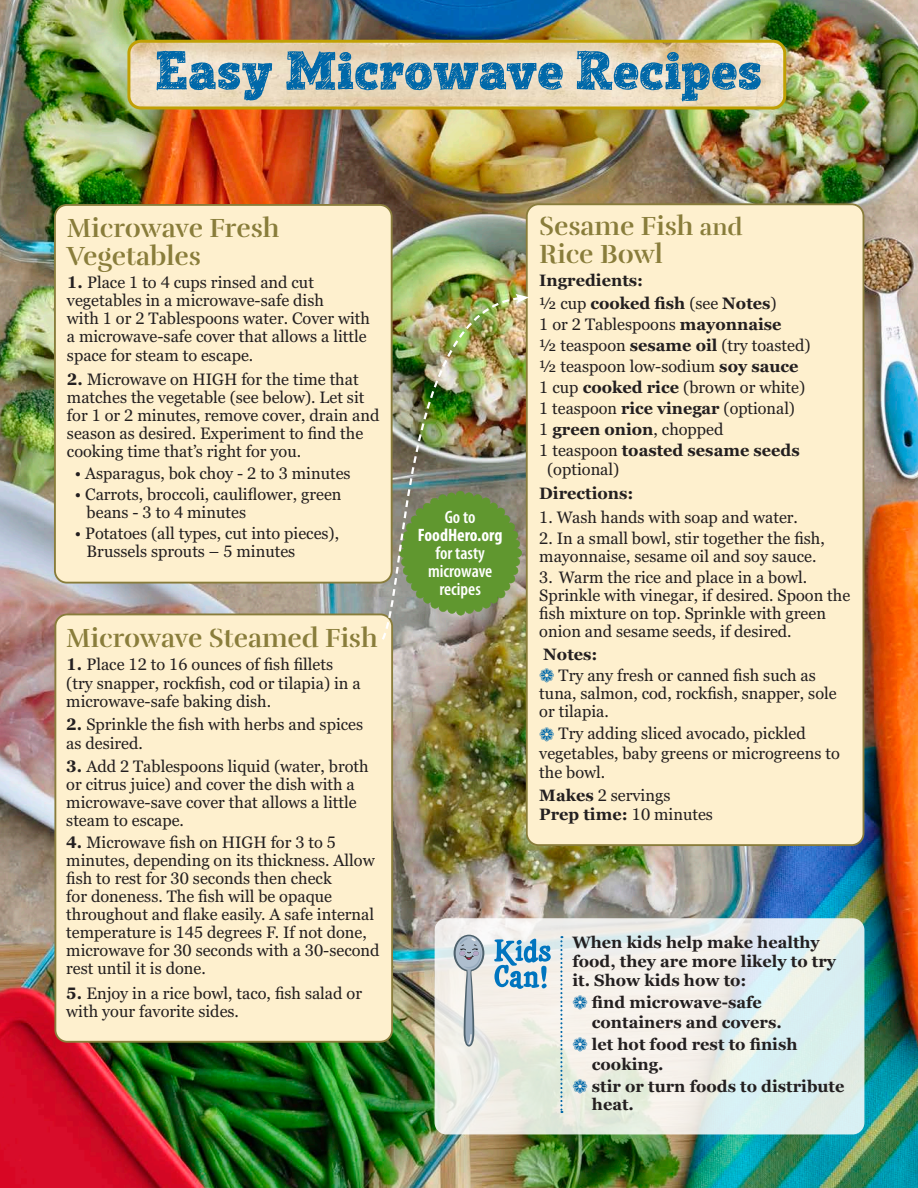
<style>
.page{position:relative;width:918px;height:1188px;background:#fff}
.page>*{position:absolute;margin:0;border:0;box-sizing:border-box;transform-origin:0 0}
.t1{font:52.5px "Posterizer KG Sketch";color:#0068a9}
.t2{font:27px "Rufina Stencil Bold";color:#897d3b}
.t3{font:600 condensed 18px "Myriad Pro";color:#fff}
.t4{font:700 condensed 18px "Myriad Pro";color:#fff}
.t5{font:16.5px/18px "Georgia Pro";color:#231f20}
.t6{font:700 16.5px/18.8px "Georgia";color:#231f20}
.t7{font:700 16.5px "Georgia Pro";color:#231f20}
.s1{font-weight:700}
.s2{font-size:24px}
.s3{font-weight:400}
.s4{font-family:"Georgia";font-weight:700}
.s5{font-family:"Georgia Pro";font-weight:400}
</style>
<div class="page">
<img style="left:0;top:0;width:918px;height:1188px">
<img style="left:129px;top:41px;width:656px;height:67px">
<div style="left:127px;top:40px;width:659px;height:69px;border:3px solid #c0a004;border-radius:12px"></div>
<div style="left:55px;top:205px;width:337px;height:378px;background:#fef0ce;border-radius:12px"></div>
<div style="left:54px;top:204px;width:339px;height:380px;border:2px solid #897d3b;border-radius:12px"></div>
<div style="left:527px;top:204px;width:337px;height:641px;background:#fef0ce;border-radius:12px"></div>
<div style="left:526px;top:203px;width:338px;height:643px;border:2px solid #897d3b;border-radius:12px"></div>
<svg style="left:435px;top:918px;width:429px;height:216px;background:#e8eee9"></svg>
<svg style="left:560px;top:936px;width:2px;height:177px"></svg>
<svg style="left:454px;top:935px;width:30px;height:36px"></svg>
<svg style="left:494px;top:939px;width:57px;height:50px;background:#8abbd7"></svg>
<svg style="left:456px;top:936px;width:26px;height:111px;background:#c0c7cc"></svg>
<div style="left:55px;top:614px;width:337px;height:428px;background:#fef0ce;border-radius:12px"></div>
<div style="left:54px;top:614px;width:339px;height:429px;border:2px solid #897d3b;border-radius:12px"></div>
<img style="left:380px;top:296px;width:142px;height:346px">
<svg style="left:515px;top:294px;width:14px;height:10px"></svg>
<svg style="left:573px;top:995px;width:14px;height:14px"></svg>
<svg style="left:573px;top:1037px;width:20px;height:15px"></svg>
<svg style="left:573px;top:1079px;width:20px;height:15px"></svg>
<p class="t1" style="left:155px;top:37px;width:609px">Easy Microwave Recipes</p>
<p class="t2" style="left:67px;top:211px;width:214px">Microwave Fresh</p>
<p class="t2" style="left:67px;top:240px;width:136px">Vegetables</p>
<p class="t5" style="left:67px;top:274px;width:249px"><span class="s1">1.</span> Place 1 to 4 cups rinsed and cut</p>
<p class="t5" style="left:67px;top:292px;width:258px">vegetables in a microwave-safe dish</p>
<p class="t5" style="left:67px;top:310px;width:305px">with 1 or 2 Tablespoons water. Cover with a microwave-safe cover that allows a little space for steam to escape.</p>
<p class="t5" style="left:67px;top:370px;width:314px"><span class="s1">2.</span> Microwave on HIGH for the time that matches the vegetable (see below). Let sit for 1 or 2 minutes, remove cover, drain and season as desired. Experiment to find the cooking time that’s right for you.</p>
<p class="t5" style="left:75px;top:465px;width:277px">• Asparagus, bok choy - 2 to 3 minutes</p>
<p class="t5" style="left:75px;top:486px;width:268px">• Carrots, broccoli, cauliflower, green</p>
<p class="t5" style="left:87px;top:504px;width:161px">beans - 3 to 4 minutes</p>
<p class="t5" style="left:75px;top:525px;width:266px">• Potatoes (all types, cut into pieces),</p>
<p class="t5" style="left:87px;top:543px;width:210px">Brussels sprouts – 5 minutes</p>
<p class="t2" style="left:66px;top:621px;width:313px">Microwave Steamed Fish</p>
<p class="t5" style="left:66px;top:656px;width:268px"><span class="s1">1.</span> Place 12 to 16 ounces of fish fillets</p>
<p class="t5" style="left:66px;top:674px;width:296px;line-height:18.8px">(try snapper, rockfish, cod or tilapia) in a microwave-safe baking dish.</p>
<p class="t5" style="left:66px;top:715px;width:298px;line-height:19.5px"><span class="s1">2.</span> Sprinkle the fish with herbs and spices as desired.</p>
<p class="t5" style="left:66px;top:758px;width:304px"><span class="s1">3.</span> Add 2 Tablespoons liquid (water, broth</p>
<p class="t5" style="left:66px;top:776px;width:292px;text-align:justify">or citrus juice) and cover the dish with a microwave-save cover that allows a little steam to escape.</p>
<p class="t5" style="left:66px;top:834px;width:271px"><span class="s1">4.</span> Microwave fish on HIGH for 3 to 5</p>
<p class="t5" style="left:66px;top:852px;width:310px">minutes, depending on its thickness. Allow</p>
<p class="t5" style="left:66px;top:870px;width:267px">fish to rest for 30 seconds then check</p>
<p class="t5" style="left:66px;top:888px;width:315px">for doneness. The fish will be opaque throughout and flake easily. A safe internal temperature is 145 degrees F. If not done, microwave for 30 seconds with a 30-second rest until it is done.</p>
<p class="t5" style="left:66px;top:984px;width:297px"><span class="s1">5.</span> Enjoy in a rice bowl, taco, fish salad or</p>
<p class="t5" style="left:66px;top:1002px;width:174px">with your favorite sides.</p>
<p class="t3" style="left:445px;top:507px;width:32px">Go to</p>
<p class="t4" style="left:418px;top:525px;width:86px">FoodHero.org</p>
<p class="t3" style="left:435px;top:543px;width:51px">for tasty</p>
<p class="t3" style="left:428px;top:561px;width:66px">microwave</p>
<p class="t3" style="left:439px;top:579px;width:43px">recipes</p>
<p class="t2" style="left:539px;top:209px;width:205px">Sesame Fish <span class="s2">and</span></p>
<p class="t2" style="left:539px;top:238px;width:125px">Rice Bowl</p>
<p class="t6" style="left:539px;top:270px;width:105px">Ingredients:</p>
<p class="t7" style="left:539px;top:294px;width:239px"><span class="s3">½ cup</span> cooked fish <span class="s3">(see</span> Notes<span class="s3">)</span></p>
<p class="t5" style="left:539px;top:316px;width:244px">1 or 2 Tablespoons <span class="s1">mayonnaise</span></p>
<p class="t5" style="left:539px;top:337px;width:273px">½ teaspoon <span class="s1">sesame oil</span> (try toasted)</p>
<p class="t5" style="left:539px;top:358px;width:261px">½ teaspoon low-sodium <span class="s1">soy sauce</span></p>
<p class="t5" style="left:539px;top:379px;width:267px">1 cup <span class="s1">cooked rice</span> (brown or white)</p>
<p class="t5" style="left:539px;top:400px;width:257px">1 teaspoon <span class="s1">rice vinegar</span> (optional)</p>
<p class="t7" style="left:539px;top:420px;width:186px"><span class="s3">1</span> green onion<span class="s3">, chopped</span></p>
<p class="t7" style="left:539px;top:441px;width:262px"><span class="s3">1 teaspoon</span> toasted sesame seeds</p>
<p class="t5" style="left:547px;top:461px;width:74px">(optional)</p>
<p class="t6" style="left:539px;top:483px;width:96px">Directions:</p>
<p class="t5" style="left:539px;top:509px;width:260px">1. Wash hands with soap and water.</p>
<p class="t5" style="left:539px;top:530px;width:287px">2. In a small bowl, stir together the fish,</p>
<p class="t5" style="left:539px;top:548px;width:279px">mayonnaise, sesame oil and soy sauce.</p>
<p class="t5" style="left:539px;top:569px;width:313px">3. Warm the rice and place in a bowl.<br>Sprinkle with vinegar, if desired. Spoon the fish mixture on top. Sprinkle with green onion and sesame seeds, if desired.</p>
<p class="t6" style="left:543px;top:644px;width:56px">Notes:</p>
<p class="t5" style="left:559px;top:667px;width:259px">Try any fresh or canned fish such as</p>
<p class="t5" style="left:539px;top:685px;width:299px">tuna, salmon, cod, rockfish, snapper, sole or tilapia.</p>
<p class="t5" style="left:559px;top:725px;width:249px">Try adding sliced avocado, pickled</p>
<p class="t5" style="left:539px;top:744px;width:302px;line-height:19.5px">vegetables, baby greens or microgreens to the bowl.</p>
<p class="t5" style="left:539px;top:787px;width:133px"><span class="s4">Makes</span> 2 servings</p>
<p class="t6" style="left:539px;top:804px;width:175px">Prep time: <span class="s5">10 minutes</span></p>
<p class="t6" style="left:572px;top:933px;width:265px">When kids help make healthy food, they are more likely to try it. Show kids how to:</p>
<p class="t6" style="left:592px;top:993px;width:172px">find microwave-safe</p>
<p class="t6" style="left:592px;top:1012px;width:191px">containers and covers.</p>
<p class="t6" style="left:592px;top:1035px;width:207px">let hot food rest to finish</p>
<p class="t6" style="left:592px;top:1054px;width:73px">cooking.</p>
<p class="t6" style="left:592px;top:1077px;width:254px;line-height:18px">stir or turn foods to distribute heat.</p>
</div>
